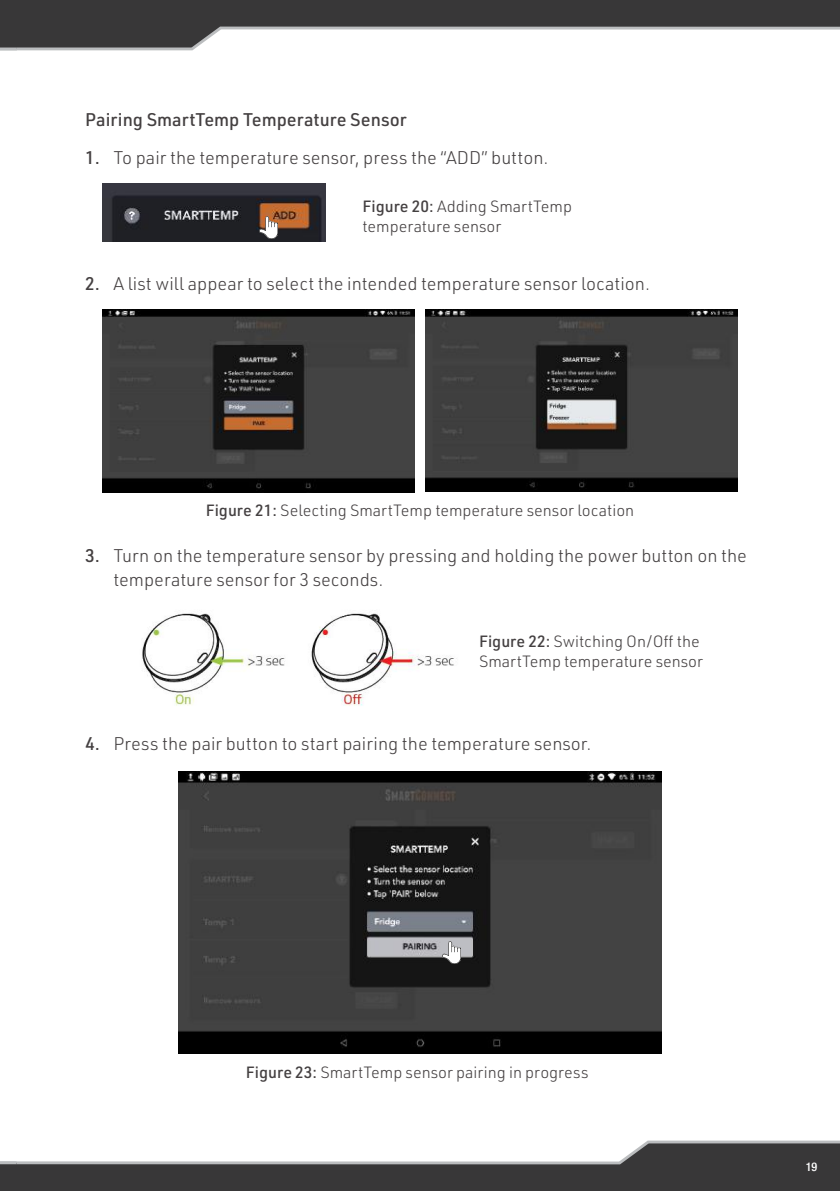
<style>
.page{position:relative;width:840px;height:1191px;background:#fff}
.page>*{position:absolute;margin:0;border:0;box-sizing:border-box;transform-origin:0 0}
.t1{font:300 18px/24px "URWDIN";color:#444041}
.t2{font:500 18px "URWDIN";color:#444041}
.t3{font:300 16px/20px "URWDIN";color:#444041}
.t4{font:500 condensed 12px "Helvetica Neue LT";color:#fff}
.s1{font-weight:500}
</style>
<div class="page">
<img style="left:102px;top:309px;width:312px;height:183px">
<img style="left:425px;top:309px;width:312px;height:183px">
<img style="left:142px;top:613px;width:312px;height:93px">
<img style="left:102px;top:184px;width:224px;height:58px">
<img style="left:259px;top:216px;width:18px;height:22px">
<img style="left:179px;top:771px;width:481px;height:282px">
<img style="left:442px;top:941px;width:18px;height:22px">
<svg style="left:0;top:1140px;width:839px;height:51px"></svg>
<svg style="left:0;top:0;width:839px;height:51px"></svg>
<p class="t2" style="left:85px;top:108px;width:323px">Pairing SmartTemp Temperature Sensor</p>
<p class="t1" style="left:85px;top:145px;width:464px"><span class="s1">1.</span> To pair the temperature sensor, press the “ADD” button.</p>
<p class="t3" style="left:362px;top:196px;width:211px"><span class="s1">Figure 20:</span> Adding SmartTemp temperature sensor</p>
<p class="t1" style="left:85px;top:271px;width:566px"><span class="s1">2.</span> A list will appear to select the intended temperature sensor location.</p>
<p class="t3" style="left:205px;top:499px;width:430px"><span class="s1">Figure 21:</span> Selecting SmartTemp temperature sensor location</p>
<p class="t1" style="left:113px;top:543px;width:634px;text-indent:-28px"><span class="s1">3.</span> Turn on the temperature sensor by pressing and holding the power button on the temperature sensor for 3 seconds.</p>
<p class="t3" style="left:479px;top:630px;width:225px"><span class="s1">Figure 22:</span> Switching On/Off the<br>SmartTemp temperature sensor</p>
<p class="t1" style="left:85px;top:730px;width:507px"><span class="s1">4.</span> Press the pair button to start pairing the temperature sensor.</p>
<p class="t3" style="left:246px;top:1061px;width:344px"><span class="s1">Figure 23:</span> SmartTemp sensor pairing in progress</p>
<p class="t4" style="left:805px;top:1159px;width:13px">19</p>
</div>
